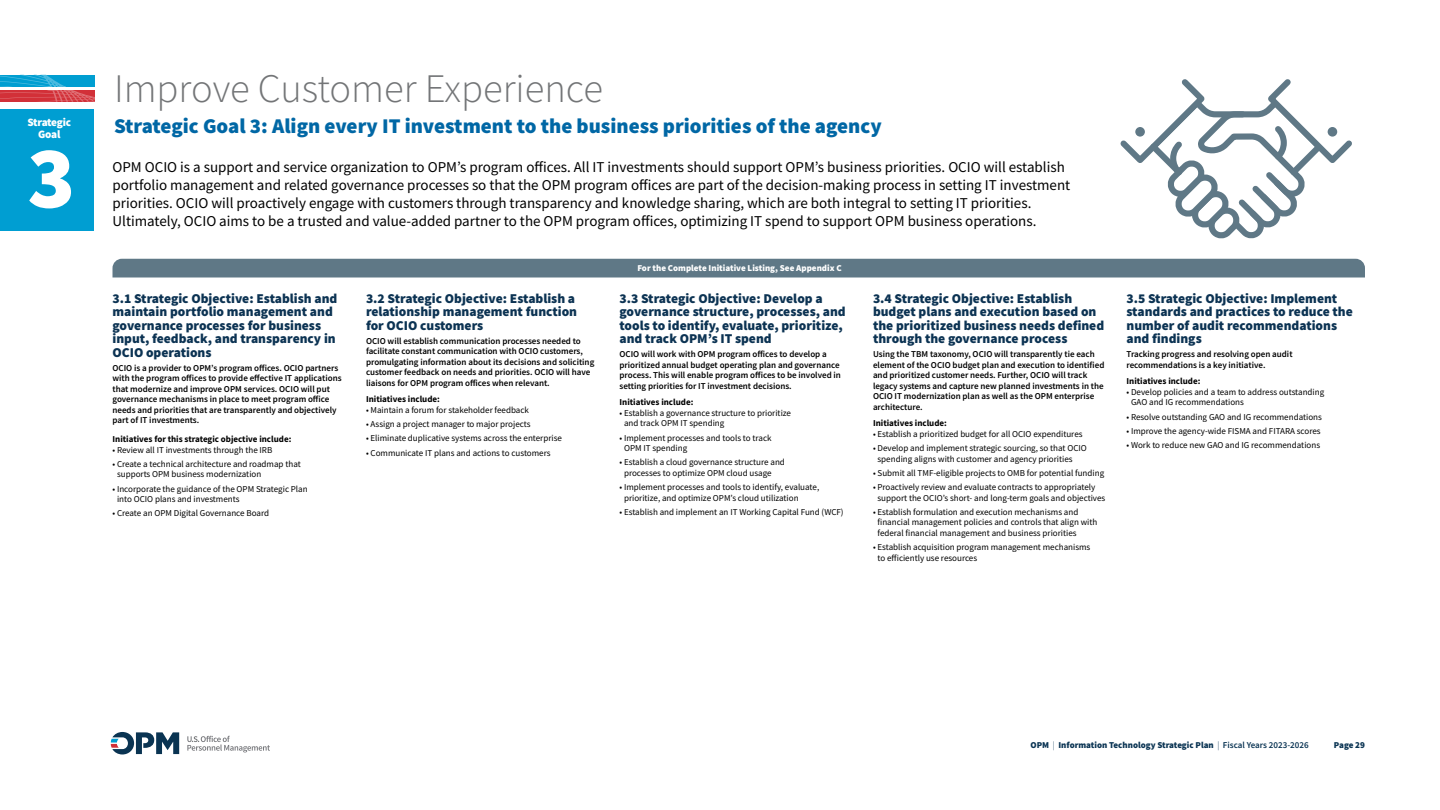
<style>
.page{position:relative;width:1440px;height:810px;background:#fff}
.page>*{position:absolute;margin:0;border:0;box-sizing:border-box;transform-origin:0 0}
.t1{font:900 88.5px "Source Sans Pro";color:#fff}
.t2{font:300 40.5px "Source Sans Pro";color:#737577}
.t3{font:900 21px "Source Sans Pro";color:#0067a5}
.t4{font:15px/18px "Source Sans Pro";color:#000}
.t5{font:900 13.5px/13.5px "Source Sans Pro";color:#0c3353}
.t6{font:900 11.25px/11.4px "Source Sans Pro";letter-spacing:-.03em;color:#fff;text-align:center}
.t7{font:9px/10.5px "Source Sans Pro";color:#000}
.t8{font:600 9px/10.5px "Source Sans Pro";color:#000}
.t9{font:700 9px "Source Sans Pro";color:#000}
.t10{font:900 9px "Source Sans Pro";color:#0a3453}
.t11{font:900 9px "Source Sans Pro";color:#fff}
.s1{font-weight:300}
.s2{font-weight:600}
</style>
<div class="page">
<svg style="left:0;top:75px;width:94px;height:27px;background:#818099"></svg>
<div style="left:0;top:110px;width:94px;height:121px;background:#009ed2"></div>
<div style="left:112px;top:259px;width:1253px;height:19px;background:#5f7886"></div>
<svg style="left:1120px;top:79px;width:232px;height:160px"></svg>
<svg style="left:187px;top:736px;width:83px;height:16px"></svg>
<svg style="left:111px;top:732px;width:68px;height:22px"></svg>
<p class="t6" style="left:27px;top:117px;width:45px">Strategic<br>Goal</p>
<h1 class="t1" style="left:27px;top:117px;width:49px">3</h1>
<h3 class="t2" style="left:114px;top:63px;width:490px">Improve Customer Experience</h3>
<p class="t3" style="left:114px;top:111px;width:769px">Strategic Goal 3: Align every IT investment to the business priorities of the agency</p>
<p class="t4" style="left:112px;top:158px;width:959px">OPM OCIO is a support and service organization to OPM’s program offices. All IT investments should support OPM’s business priorities. OCIO will establish portfolio management and related governance processes so that the OPM program offices are part of the decision-making process in setting IT investment priorities. OCIO will proactively engage with customers through transparency and knowledge sharing, which are both integral to setting IT priorities.<br>Ultimately, OCIO aims to be a trusted and value-added partner to the OPM program offices, optimizing IT spend to support OPM business operations.</p>
<p class="t11" style="left:637px;top:261px;width:206px">For the Complete Initiative Listing, See Appendix C</p>
<h4 class="t5" style="left:112px;top:291px;width:226px">3.1 Strategic Objective: Establish and maintain portfolio management and governance processes for business input, feedback, and transparency in OCIO operations</h4>
<p class="t8" style="left:112px;top:363px;width:231px">OCIO is a provider to OPM’s program offices. OCIO partners with the program offices to provide effective IT applications that modernize and improve OPM services. OCIO will put governance mechanisms in place to meet program office needs and priorities that are transparently and objectively part of IT investments.</p>
<p class="t9" style="left:112px;top:433px;width:180px">Initiatives for this strategic objective include:</p>
<p class="t7" style="left:112px;top:444px;width:161px">• Review all IT investments through the IRB</p>
<p class="t7" style="left:117px;top:459px;width:185px;text-indent:-5px">• Create a technical architecture and roadmap that supports OPM business modernization</p>
<p class="t7" style="left:117px;top:483px;width:192px;text-indent:-5px">• Incorporate the guidance of the OPM Strategic Plan into OCIO plans and investments</p>
<p class="t7" style="left:112px;top:508px;width:158px">• Create an OPM Digital Governance Board</p>
<h4 class="t5" style="left:366px;top:291px;width:213px">3.2 Strategic Objective: Establish a relationship management function for OCIO customers</h4>
<p class="t8" style="left:366px;top:336px;width:230px">OCIO will establish communication processes needed to facilitate constant communication with OCIO customers, promulgating information about its decisions and soliciting customer feedback on needs and priorities. OCIO will have liaisons for OPM program offices when relevant.</p>
<p class="t9" style="left:366px;top:393px;width:75px">Initiatives include:</p>
<p class="t7" style="left:366px;top:405px;width:165px">• Maintain a forum for stakeholder feedback</p>
<p class="t7" style="left:366px;top:419px;width:166px">• Assign a project manager to major projects</p>
<p class="t7" style="left:366px;top:433px;width:198px">• Eliminate duplicative systems across the enterprise</p>
<p class="t7" style="left:366px;top:447px;width:186px">• Communicate IT plans and actions to customers</p>
<h4 class="t5" style="left:620px;top:291px;width:228px">3.3 Strategic Objective: Develop a governance structure, processes, and tools to identify, evaluate, prioritize, and track OPM’s IT spend</h4>
<p class="t8" style="left:620px;top:349px;width:223px">OCIO will work with OPM program offices to develop a prioritized annual budget operating plan and governance process. This will enable program offices to be involved in setting priorities for IT investment decisions.</p>
<p class="t9" style="left:620px;top:396px;width:75px">Initiatives include:</p>
<p class="t7" style="left:624px;top:408px;width:169px;text-indent:-5px">• Establish a governance structure to prioritize and track OPM IT spending</p>
<p class="t7" style="left:624px;top:432px;width:149px;text-indent:-5px">• Implement processes and tools to track<br>OPM IT spending</p>
<p class="t7" style="left:624px;top:457px;width:162px;text-indent:-5px">• Establish a cloud governance structure and processes to optimize OPM cloud usage</p>
<p class="t7" style="left:624px;top:482px;width:197px;text-indent:-5px">• Implement processes and tools to identify, evaluate, prioritize, and optimize OPM’s cloud utilization</p>
<p class="t7" style="left:620px;top:507px;width:226px">• Establish and implement an IT Working Capital Fund (WCF)</p>
<h4 class="t5" style="left:873px;top:291px;width:233px">3.4 Strategic Objective: Establish budget plans and execution based on the prioritized business needs defined through the governance process</h4>
<p class="t8" style="left:873px;top:349px;width:233px">Using the TBM taxonomy, OCIO will transparently tie each element of the OCIO budget plan and execution to identified and prioritized customer needs. Further, OCIO will track legacy systems and capture new planned investments in the OCIO IT modernization plan as well as the OPM enterprise architecture.</p>
<p class="t9" style="left:873px;top:417px;width:75px">Initiatives include:</p>
<p class="t7" style="left:873px;top:429px;width:211px">• Establish a prioritized budget for all OCIO expenditures</p>
<p class="t7" style="left:878px;top:443px;width:211px;text-indent:-5px">• Develop and implement strategic sourcing, so that OCIO spending aligns with customer and agency priorities</p>
<p class="t7" style="left:873px;top:468px;width:233px">• Submit all TMF-eligible projects to OMB for potential funding</p>
<p class="t7" style="left:878px;top:482px;width:229px;text-indent:-5px">• Proactively review and evaluate contracts to appropriately support the OCIO’s short- and long-term goals and objectives</p>
<p class="t7" style="left:878px;top:507px;width:221px;text-indent:-5px">• Establish formulation and execution mechanisms and financial management policies and controls that align with federal financial management and business priorities</p>
<p class="t7" style="left:878px;top:542px;width:214px;text-indent:-5px">• Establish acquisition program management mechanisms to efficiently use resources</p>
<h4 class="t5" style="left:1126px;top:291px;width:228px">3.5 Strategic Objective: Implement standards and practices to reduce the number of audit recommendations and findings</h4>
<p class="t8" style="left:1126px;top:349px;width:168px">Tracking progress and resolving open audit recommendations is a key initiative.</p>
<p class="t9" style="left:1126px;top:375px;width:75px">Initiatives include:</p>
<p class="t7" style="left:1131px;top:387px;width:195px;text-indent:-5px">• Develop policies and a team to address outstanding<br>GAO and IG recommendations</p>
<p class="t7" style="left:1126px;top:411px;width:197px">• Resolve outstanding GAO and IG recommendations</p>
<p class="t7" style="left:1126px;top:426px;width:196px">• Improve the agency-wide FISMA and FITARA scores</p>
<p class="t7" style="left:1126px;top:440px;width:195px">• Work to reduce new GAO and IG recommendations</p>
<p class="t10" style="left:1031px;top:739px;width:280px">OPM <span class="s1">|</span> Information Technology Strategic Plan <span class="s1">|</span> <span class="s2">Fiscal Years 2023-2026</span></p>
<p class="t10" style="left:1334px;top:739px;width:33px">Page 29</p>
</div>
